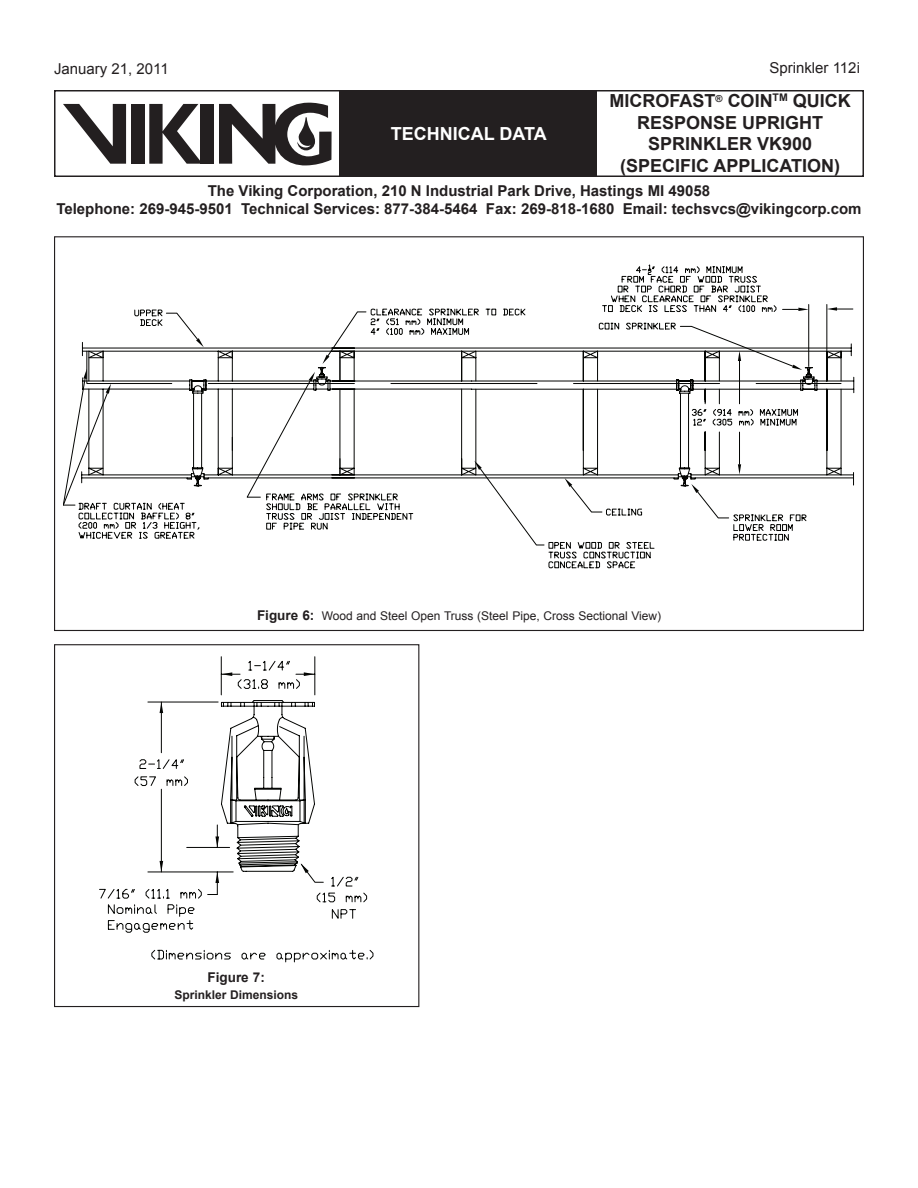
<style>
.page{position:relative;width:918px;height:1188px;background:#fff}
.page>*{position:absolute;margin:0;border:0;box-sizing:border-box;transform-origin:0 0}
.t1{font:700 18px/21.6px "Arial";color:#231f20;text-align:center}
.t2{font:700 18px "Arial";color:#fff}
.t3{font:700 15px/18px "Arial";color:#231f20;text-align:center}
.Right_Page_Number{font:15px "Arial";color:#231f20}
.Center_-_Bold{font:700 13.5px "Arial";color:#231f20}
.Center_-_Bold-2{font:12px "Arial";color:#231f20}
.Center-Bold{font:700 12px "Arial";color:#231f20}
.s1{font-weight:700;font-size:13.5px}
</style>
<div class="page">
<div style="left:54px;top:90px;width:810px;height:87px;border:2px solid #231f20"></div>
<div style="left:340px;top:91px;width:257px;height:85px;background:#231f20"></div>
<div style="left:201px;top:104px;width:13px;height:60px;background:#231f20"></div>
<div style="left:131px;top:104px;width:13px;height:60px;background:#231f20"></div>
<svg style="left:149px;top:104px;width:52px;height:60px"></svg>
<svg style="left:63px;top:104px;width:63px;height:60px"></svg>
<svg style="left:219px;top:103px;width:113px;height:63px"></svg>
<svg style="left:81px;top:309px;width:763px;height:259px"></svg>
<svg style="left:146px;top:265px;width:681px;height:252px"></svg>
<svg style="left:763px;top:305px;width:14px;height:7px"></svg>
<svg style="left:166px;top:313px;width:38px;height:34px"></svg>
<svg style="left:738px;top:464px;width:3px;height:11px"></svg>
<hr style="left:739px;top:432px;width:1px;height:32px;background:#040503">
<hr style="left:739px;top:361px;width:1px;height:43px;background:#040503">
<svg style="left:322px;top:311px;width:45px;height:53px"></svg>
<svg style="left:246px;top:372px;width:69px;height:126px"></svg>
<svg style="left:63px;top:369px;width:132px;height:171px"></svg>
<svg style="left:565px;top:478px;width:38px;height:35px"></svg>
<svg style="left:474px;top:461px;width:71px;height:85px"></svg>
<svg style="left:691px;top:484px;width:38px;height:35px"></svg>
<svg style="left:783px;top:308px;width:26px;height:3px"></svg>
<svg style="left:827px;top:307px;width:26px;height:4px"></svg>
<svg style="left:680px;top:326px;width:122px;height:44px"></svg>
<div style="left:54px;top:644px;width:365px;height:363px;border:1px solid #231f20"></div>
<svg style="left:99px;top:657px;width:274px;height:305px"></svg>
<p class="Right_Page_Number" style="left:54px;top:59px;width:116px">January 21, 2011</p>
<p class="t2" style="left:391px;top:121px;width:13px">TECHNICAL</p>
<p class="t2" style="left:499px;top:121px;width:26px">DATA</p>
<p class="Right_Page_Number" style="left:769px;top:58px;width:92px">Sprinkler 112i</p>
<p class="t1" style="left:610px;top:91px;width:243px">microfast<sup>®</sup> coin<sup>tm</sup> quick response uprighT sprinkler vk900 (specific application)</p>
<p class="t3" style="left:56px;top:182px;width:807px">The Viking Corporation, 210 N Industrial Park Drive, Hastings MI 49058<br>Telephone: 269-945-9501 Technical Services: 877-384-5464 Fax: 269-818-1680 Email: techsvcs@vikingcorp.com</p>
<p class="Center_-_Bold-2" style="left:257px;top:608px;width:406px"><span class="s1">Figure 6:</span> Wood and Steel Open Truss (Steel Pipe, Cross Sectional View)</p>
<p class="Center_-_Bold" style="left:208px;top:968px;width:59px">Figure 7:</p>
<p class="Center-Bold" style="left:174px;top:987px;width:125px">Sprinkler Dimensions</p>
</div>
